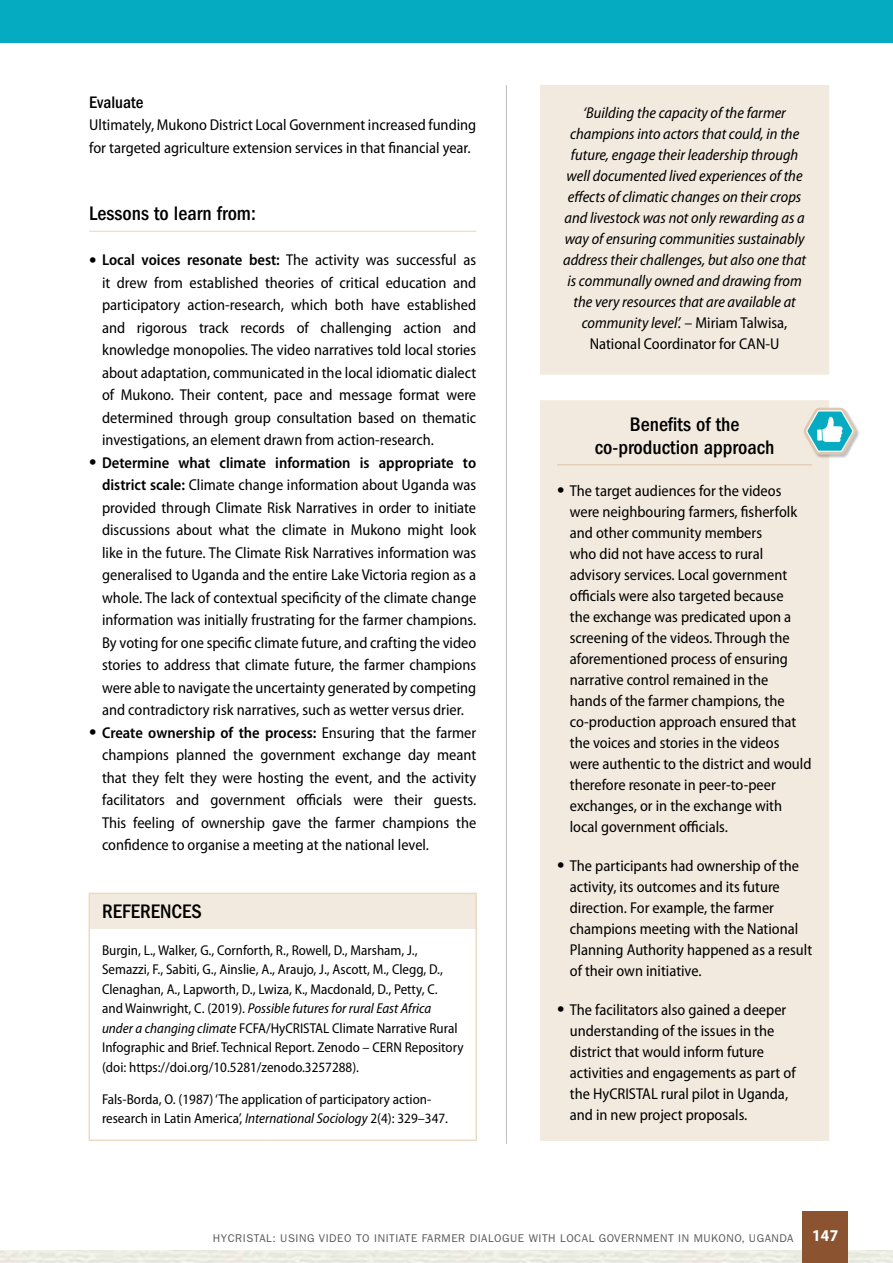
<style>
.page{position:relative;width:893px;height:1263px;background:#fff}
.page>*{position:absolute;margin:0;border:0;box-sizing:border-box;transform-origin:0 0}
.t1{font:500 condensed 20.25px/22.5px "ITC Franklin Gothic Std";color:#000;text-align:center}
.t2{font:500 condensed 17.25px "ITC Franklin Gothic Std";color:#000}
.t3{font:700 semi-condensed 16.5px "Myriad Pro";color:#fff}
.t4{font:semi-condensed 15.75px/21px "Myriad Pro";color:#000}
.t5{font:italic semi-condensed 15.75px/21px "Myriad Pro";color:#000;text-align:center}
.t6{font:semi-condensed 14.25px/19.5px "Myriad Pro";color:#000}
.t7{font:11.25px "ITC Franklin Gothic Std";letter-spacing:.05em;color:#58595b}
.s1{font-size:27px}
.s2{font-weight:600}
.s3{font-style:italic}
.s4{font-style:normal}
</style>
<div class="page">
<div style="left:0;top:0;width:893px;height:43px;background:#05acc1"></div>
<hr style="left:506px;top:85px;width:1px;height:1059px;background:#bcbec0">
<div style="left:540px;top:85px;width:289px;height:1056px;background:#f2eade"></div>
<hr style="left:557px;top:464px;width:255px;height:1px;background:#dfc7b0">
<div style="left:804px;top:408px;width:56px;height:50px;background:#000;opacity:.25"></div>
<svg style="left:803px;top:408px;width:54px;height:47px"></svg>
<hr style="left:89px;top:231px;width:387px;height:1px;background:#e9dac5">
<div style="left:89px;top:893px;width:386px;height:36px;background:#f2eade"></div>
<hr style="left:296px;top:893px;width:181px;height:1px;background:#e9dac5">
<hr style="left:475px;top:894px;width:2px;height:35px;background:#e9dac5">
<hr style="left:89px;top:929px;width:1px;height:210px;background:#e9dac5">
<hr style="left:475px;top:929px;width:2px;height:210px;background:#e9dac5">
<hr style="left:89px;top:1139px;width:181px;height:2px;background:#e9dac5">
<hr style="left:270px;top:1139px;width:26px;height:2px;background:#e9dac5">
<hr style="left:296px;top:1139px;width:181px;height:2px;background:#e9dac5">
<img style="left:0;top:1250px;width:893px;height:13px">
<div style="left:803px;top:1212px;width:45px;height:51px;background:#8b5330"></div>
<p class="t2" style="left:89px;top:92px;width:56px">Evaluate</p>
<p class="t4" style="left:89px;top:113px;width:388px;line-height:22.5px">Ultimately, Mukono District Local Government increased funding for targeted agriculture extension services in that financial year.</p>
<p class="t1" style="left:89px;top:202px;width:168px">Lessons to learn from:</p>
<p class="t4" style="left:102px;top:248px;width:376px;line-height:22.5px;text-align:justify;text-indent:-13px"><span class="s1">•</span> <span class="s2">Local voices resonate best:</span> The activity was successful as it drew from established theories of critical education and participatory action-research, which both have established and rigorous track records of challenging action and knowledge monopolies. The video narratives told local stories about adaptation, communicated in the local idiomatic dialect of Mukono. Their content, pace and message format were determined through group consultation based on thematic investigations, an element drawn from action-research.</p>
<p class="t4" style="left:102px;top:451px;width:376px;line-height:22.5px;text-align:justify;text-indent:-13px"><span class="s1">•</span> <span class="s2">Determine what climate information is appropriate to district scale:</span> Climate change information about Uganda was provided through Climate Risk Narratives in order to initiate discussions about what the climate in Mukono might look like in the future. The Climate Risk Narratives information was generalised to Uganda and the entire Lake Victoria region as a whole. The lack of contextual specificity of the climate change information was initially frustrating for the farmer champions.<br>By voting for one specific climate future, and crafting the video stories to address that climate future, the farmer champions were able to navigate the uncertainty generated by competing and contradictory risk narratives, such as wetter versus drier.</p>
<p class="t4" style="left:102px;top:721px;width:376px;line-height:22.5px;text-align:justify;text-indent:-13px"><span class="s1">•</span> <span class="s2">Create ownership of the process:</span> Ensuring that the farmer champions planned the government exchange day meant that they felt they were hosting the event, and the activity facilitators and government officials were their guests.<br>This feeling of ownership gave the farmer champions the confidence to organise a meeting at the national level.</p>
<p class="t1" style="left:102px;top:900px;width:101px">REFERENCES</p>
<p class="t6" style="left:102px;top:940px;width:363px">Burgin, L., Walker, G., Cornforth, R., Rowell, D., Marsham, J., Semazzi, F., Sabiti, G., Ainslie, A., Araujo, J., Ascott, M., Clegg, D., Clenaghan, A., Lapworth, D., Lwiza, K., Macdonald, D., Petty, C.<br>and Wainwright, C. (2019). <span class="s3">Possible futures for rural East Africa under a changing climate</span> FCFA/HyCRISTAL Climate Narrative Rural Infographic and Brief. Technical Report. Zenodo – CERN Repository (doi: https://doi.org/10.5281/zenodo.3257288).</p>
<p class="t6" style="left:102px;top:1089px;width:348px">Fals-Borda, O. (1987) ‘The application of participatory action&shy;research in Latin America’, <span class="s3">International Sociology</span> 2(4): 329–347.</p>
<p class="t5" style="left:563px;top:102px;width:244px">‘Building the capacity of the farmer champions into actors that could, in the future, engage their leadership through well documented lived experiences of the effects of climatic changes on their crops and livestock was not only rewarding as a way of ensuring communities sustainably address their challenges, but also one that is communally owned and drawing from the very resources that are available at community level’. <span class="s4">– Miriam Talwisa, National Coordinator for CAN-U</span></p>
<p class="t1" style="left:595px;top:413px;width:181px">Benefits of the co-production approach</p>
<p class="t4" style="left:570px;top:480px;width:243px;text-indent:-13px"><span class="s1">•</span> The target audiences for the videos were neighbouring farmers, fisherfolk and other community members<br>who did not have access to rural advisory services. Local government officials were also targeted because<br>the exchange was predicated upon a screening of the videos. Through the aforementioned process of ensuring narrative control remained in the<br>hands of the farmer champions, the co-production approach ensured that the voices and stories in the videos were authentic to the district and would therefore resonate in peer-to-peer exchanges, or in the exchange with local government officials.</p>
<p class="t4" style="left:570px;top:855px;width:244px;text-indent:-13px"><span class="s1">•</span> The participants had ownership of the activity, its outcomes and its future direction. For example, the farmer champions meeting with the National Planning Authority happened as a result of their own initiative.</p>
<p class="t4" style="left:570px;top:999px;width:227px;text-indent:-13px"><span class="s1">•</span> The facilitators also gained a deeper understanding of the issues in the district that would inform future activities and engagements as part of the HyCRISTAL rural pilot in Uganda, and in new project proposals.</p>
<p class="t7" style="left:213px;top:1231px;width:120px">HYCRISTAL: USING VIDEO</p>
<p class="t7" style="left:356px;top:1231px;width:29px">TO INITIATE</p>
<p class="t7" style="left:422px;top:1231px;width:14px">FARMER</p>
<p class="t7" style="left:470px;top:1231px;width:15px">DIALO</p>
<p class="t7" style="left:502px;top:1231px;width:35px">GUE WITH</p>
<p class="t7" style="left:560px;top:1231px;width:15px">LOCAL</p>
<p class="t7" style="left:599px;top:1231px;width:9px">GOVERNMENT</p>
<p class="t7" style="left:678px;top:1231px;width:34px">IN MUKONO</p>
<p class="t7" style="left:742px;top:1231px;width:32px">, UGANDA</p>
<p class="t3" style="left:812px;top:1225px;width:28px">147</p>
</div>
